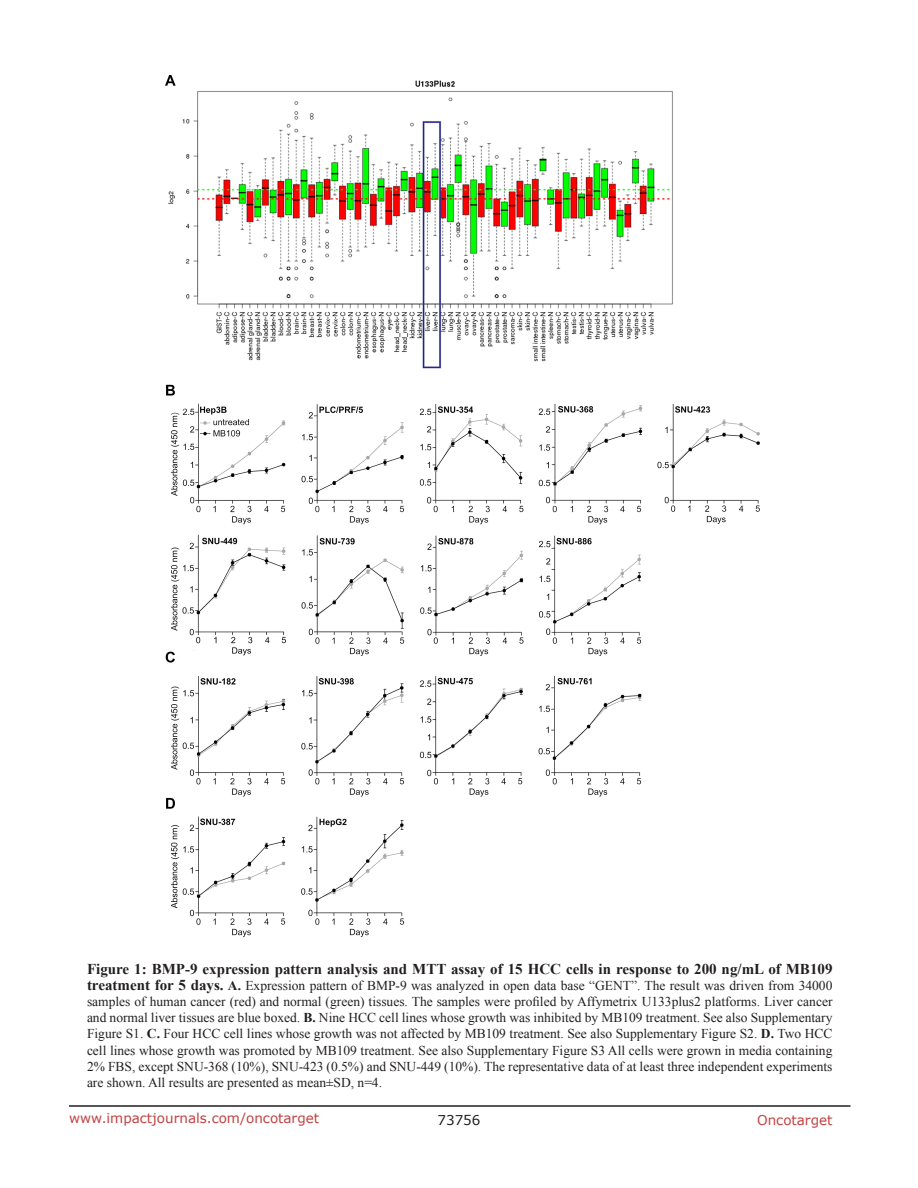
<style>
.page{position:relative;width:918px;height:1188px;background:#fff}
.page>*{position:absolute;margin:0;border:0;box-sizing:border-box;transform-origin:0 0}
.figuretext{font:700 15px "Times New Roman";color:#231f20}
.figuretext-2{font:13.5px/16.2px "Times New Roman";color:#231f20;text-align:justify}
.t1{font:13.5px "Verdana";color:#c24141}
.t2{font:13.5px "Verdana";color:#231f20}
.s1{font-weight:700;font-size:15px}
.s2{font-weight:700}
</style>
<div class="page">
<hr style="left:69px;top:1105px;width:781px;height:2px;background:#231f20">
<img style="left:165px;top:75px;width:594px;height:861px">
<p class="figuretext" style="left:87px;top:958px;width:747px">Figure 1: BMP-9 expression pattern analysis and MTT assay of 15 HCC cells in response to 200 ng/mL of MB109</p>
<p class="figuretext-2" style="left:87px;top:977px;width:747px"><span class="s1">treatment for 5 days.</span> <span class="s2">A.</span> Expression pattern of BMP-9 was analyzed in open data base “GENT”. The result was driven from 34000 samples of human cancer (red) and normal (green) tissues. The samples were profiled by Affymetrix U133plus2 platforms. Liver cancer and normal liver tissues are blue boxed. <span class="s2">B.</span> Nine HCC cell lines whose growth was inhibited by MB109 treatment. See also Supplementary Figure S1. <span class="s2">C.</span> Four HCC cell lines whose growth was not affected by MB109 treatment. See also Supplementary Figure S2. <span class="s2">D.</span> Two HCC cell lines whose growth was promoted by MB109 treatment. See also Supplementary Figure S3 All cells were grown in media containing 2% FBS, except SNU-368 (10%), SNU-423 (0.5%) and SNU-449 (10%). The representative data of at least three independent experiments are shown. All results are presented as mean±SD, n=4.</p>
<p class="t1" style="left:69px;top:1109px;width:252px">www.impactjournals.com/oncotarget</p>
<p class="t2" style="left:438px;top:1111px;width:44px">73756</p>
<p class="t1" style="left:757px;top:1111px;width:77px">Oncotarget</p>
</div>
